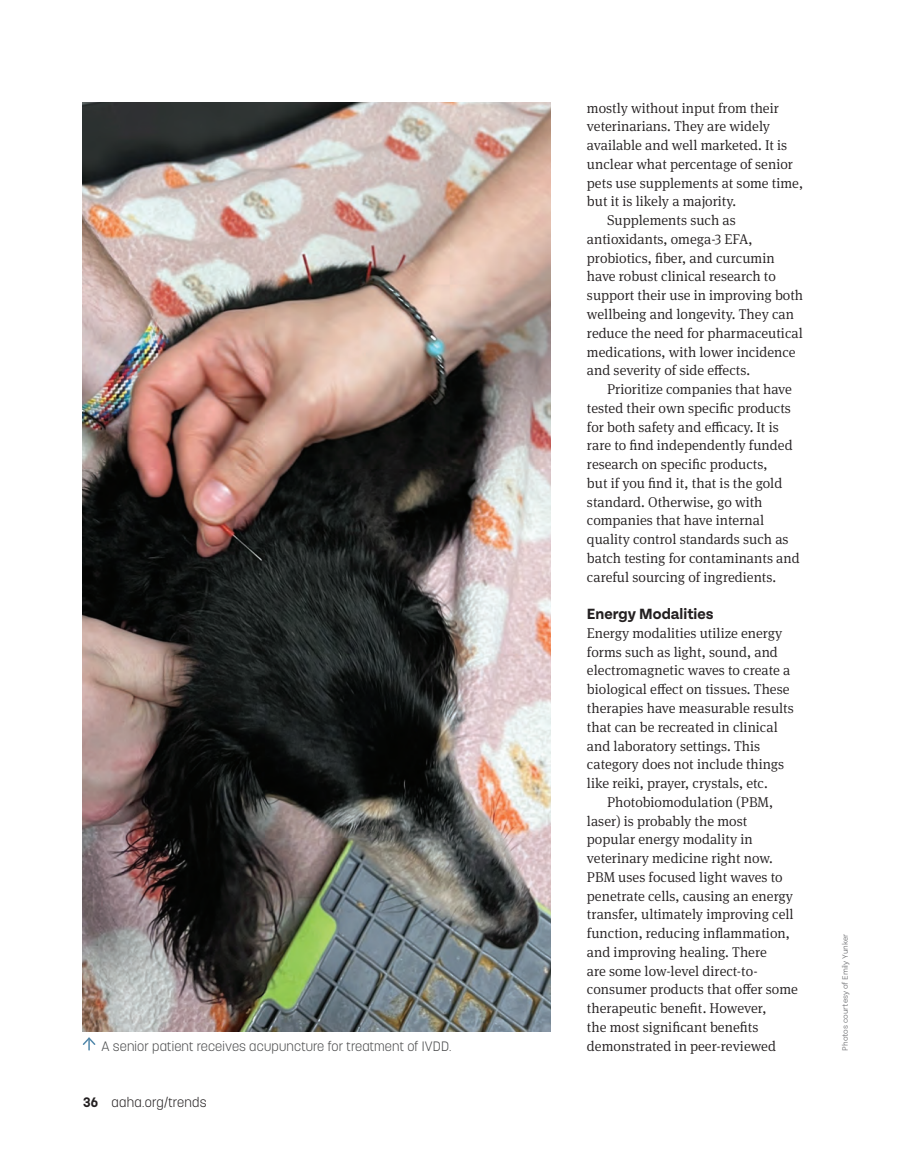
<style>
.page{position:relative;width:905px;height:1176px;background:#fff}
.page>*{position:absolute;margin:0;border:0;box-sizing:border-box;transform-origin:0 0}
.t1{font:700 15.75px "Tenon";color:#231f20}
.t2{font:300 14.25px/18.8px "Meta Serif Pro";color:#231f20}
.t3{font:300 13.5px "Korolev";letter-spacing:.01em;color:#4b4c4d}
.t4{font:300 13.5px "Korolev";letter-spacing:.02em;color:#231f20}
.t5{font:300 8.25px "Tenon";color:#6c6d70}
.s1{font-weight:700}
</style>
<div class="page">
<svg style="left:82px;top:1037px;width:14px;height:12px"></svg>
<img style="left:82px;top:102px;width:468px;height:929px">
<p class="t2" style="left:586px;top:98px;width:193px">mostly without input from their</p>
<p class="t2" style="left:586px;top:116px;width:184px">veterinarians. They are widely</p>
<p class="t2" style="left:586px;top:135px;width:202px">available and well marketed. It is</p>
<p class="t2" style="left:586px;top:154px;width:207px">unclear what percentage of senior</p>
<p class="t2" style="left:586px;top:173px;width:218px">pets use supplements at some time,</p>
<p class="t2" style="left:586px;top:191px;width:151px">but it is likely a majority.</p>
<p class="t2" style="left:607px;top:210px;width:130px">Supplements such as</p>
<p class="t2" style="left:586px;top:229px;width:167px">antioxidants, omega-3 EFA,</p>
<p class="t2" style="left:586px;top:248px;width:189px">probiotics, fiber, and curcumin</p>
<p class="t2" style="left:586px;top:266px;width:190px">have robust clinical research to</p>
<p class="t2" style="left:586px;top:285px;width:217px">support their use in improving both</p>
<p class="t2" style="left:586px;top:304px;width:208px">wellbeing and longevity. They can</p>
<p class="t2" style="left:586px;top:323px;width:217px">reduce the need for pharmaceutical</p>
<p class="t2" style="left:586px;top:341px;width:210px">medications, with lower incidence</p>
<p class="t2" style="left:586px;top:360px;width:164px">and severity of side effects.</p>
<p class="t2" style="left:607px;top:379px;width:186px">Prioritize companies that have</p>
<p class="t2" style="left:586px;top:398px;width:205px">tested their own specific products</p>
<p class="t2" style="left:586px;top:416px;width:193px">for both safety and efficacy. It is</p>
<p class="t2" style="left:586px;top:435px;width:207px">rare to find independently funded</p>
<p class="t2" style="left:586px;top:454px;width:182px">research on specific products,</p>
<p class="t2" style="left:586px;top:473px;width:197px">but if you find it, that is the gold</p>
<p class="t2" style="left:586px;top:491px;width:177px">standard. Otherwise, go with</p>
<p class="t2" style="left:586px;top:510px;width:179px">companies that have internal</p>
<p class="t2" style="left:586px;top:529px;width:203px">quality control standards such as</p>
<p class="t2" style="left:586px;top:548px;width:214px">batch testing for contaminants and</p>
<p class="t2" style="left:586px;top:566px;width:190px">careful sourcing of ingredients.</p>
<p class="t1" style="left:586px;top:605px;width:128px">Energy Modalities</p>
<p class="t2" style="left:586px;top:623px;width:208px">Energy modalities utilize energy forms such as light, sound, and electromagnetic waves to create a biological effect on tissues. These therapies have measurable results that can be recreated in clinical and laboratory settings. This category does not include things like reiki, prayer, crystals, etc.</p>
<p class="t2" style="left:586px;top:791px;width:212px;text-indent:20px">Photobiomodulation (PBM, laser) is probably the most popular energy modality in veterinary medicine right now.<br>PBM uses focused light waves to penetrate cells, causing an energy transfer, ultimately improving cell function, reducing inflammation, and improving healing. There<br>are some low-level direct-to&shy;consumer products that offer some therapeutic benefit. However,<br>the most significant benefits</p>
<p class="t3" style="left:101px;top:1037px;width:351px">A senior patient receives acupuncture for treatment of IVDD.</p>
<p class="t2" style="left:586px;top:1035px;width:190px">demonstrated in peer-reviewed</p>
<p class="t4" style="left:83px;top:1093px;width:125px"><span class="s1">36</span> aaha.org/trends</p>
<p class="t5" style="left:840px;top:1050px;width:118px;rotate:-90deg">Photos courtesy of Emily Yunker</p>
</div>
